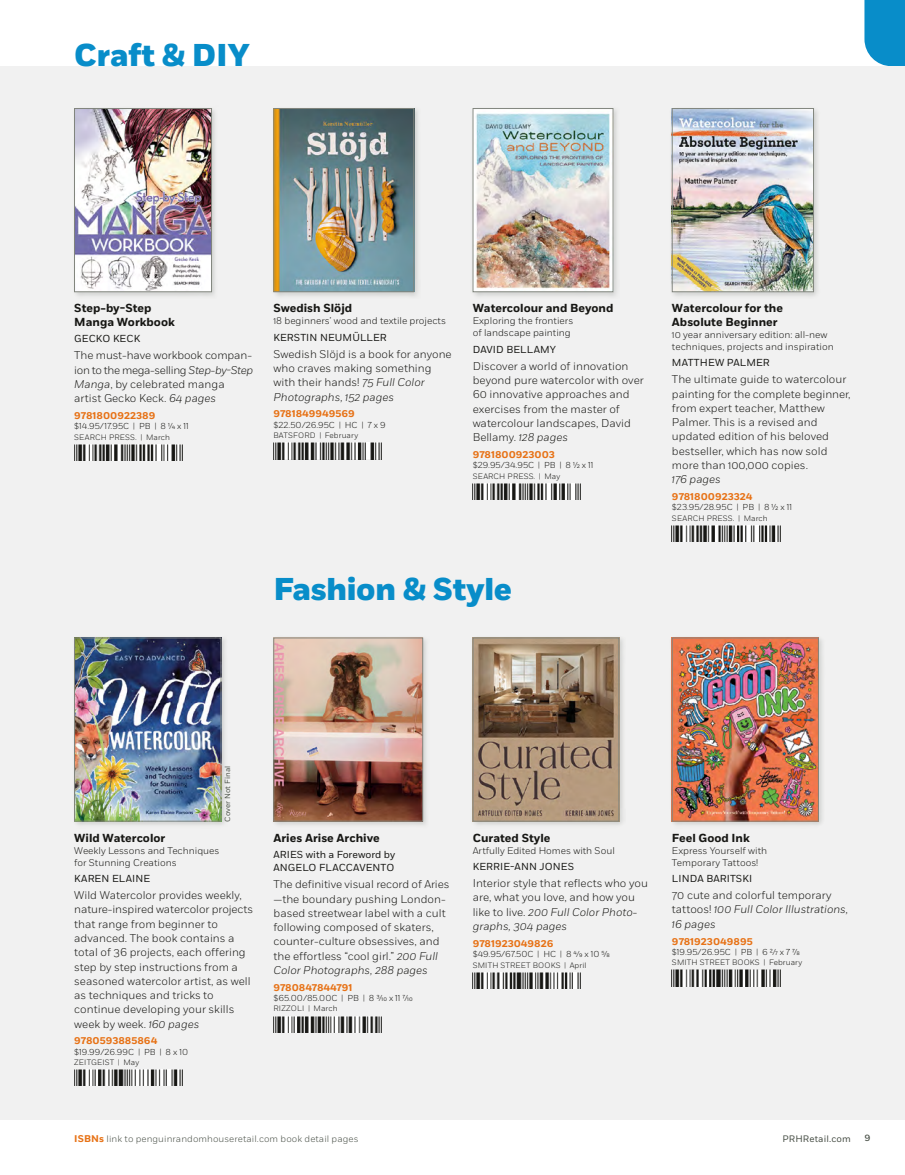
<style>
.page{position:relative;width:905px;height:1175px;background:#fff}
.page>*{position:absolute;margin:0;border:0;box-sizing:border-box;transform-origin:0 0}
.t1{font:800 31.5px "Fort";letter-spacing:-.01em;color:#088dc9}
.t2{font:700 11.7px/13.5px "Fort";color:#171714}
.t3{font:300 11.25px/14.2px "Fort";color:#171714}
.t4{font:italic 300 11.25px "Fort";color:#171714}
.t5{font:10.2px/13px "Fort";letter-spacing:.01em;color:#171714}
.t6{font:300 9.75px/12px "Fort";color:#171714}
.t7{font:700 9.75px "Fort";color:#e77216}
.t8{font:300 9.3px "Fort";letter-spacing:.01em;color:#484f46}
.t9{font:9.3px "Fort";letter-spacing:.015em;color:#484f46}
.t10{font:500 9px "Fort";color:#484f46}
.t11{font:300 8.7px "Fort";color:#171714}
.t12{font:300 7.8px "Fort";letter-spacing:.02em;color:#171714}
.t13{font:7.5px "Fort";letter-spacing:.01em;color:#484f46}
.s1{font-style:italic}
.s2{font-size:8.25px}
.s3{font-size:7.5px}
.s4{font-weight:700;font-size:9.75px;color:#e77216}
</style>
<div class="page">
<svg style="left:864px;top:0;width:40px;height:66px"></svg>
<div style="left:0;top:66px;width:904px;height:1053px;background:#f1f1f1"></div>
<div style="left:72px;top:635px;width:156px;height:193px;background:#484f46;opacity:.2"></div>
<img style="left:76px;top:639px;width:143px;height:180px">
<div style="left:74px;top:637px;width:147px;height:184px;border:1px solid #81857d"></div>
<img style="left:74px;top:1069px;width:108px;height:17px">
<div style="left:271px;top:635px;width:159px;height:193px;background:#484f46;opacity:.2"></div>
<img style="left:275px;top:639px;width:146px;height:180px">
<div style="left:273px;top:637px;width:150px;height:184px;border:1px solid #81857d"></div>
<img style="left:273px;top:1016px;width:108px;height:16px">
<div style="left:470px;top:635px;width:155px;height:193px;background:#484f46;opacity:.2"></div>
<img style="left:474px;top:639px;width:143px;height:180px">
<div style="left:472px;top:637px;width:147px;height:184px;border:1px solid #81857d"></div>
<img style="left:472px;top:972px;width:108px;height:16px">
<div style="left:669px;top:635px;width:156px;height:193px;background:#484f46;opacity:.2"></div>
<img style="left:674px;top:639px;width:142px;height:180px">
<div style="left:672px;top:637px;width:146px;height:184px;border:1px solid #81857d"></div>
<img style="left:672px;top:970px;width:108px;height:16px">
<div style="left:72px;top:106px;width:146px;height:193px;background:#484f46;opacity:.2"></div>
<img style="left:76px;top:110px;width:134px;height:180px">
<div style="left:74px;top:108px;width:138px;height:184px;border:1px solid #81857d"></div>
<img style="left:74px;top:444px;width:108px;height:16px">
<div style="left:271px;top:106px;width:149px;height:193px;background:#484f46;opacity:.2"></div>
<img style="left:275px;top:110px;width:137px;height:180px">
<div style="left:273px;top:108px;width:141px;height:184px;border:1px solid #81857d"></div>
<img style="left:273px;top:443px;width:108px;height:16px">
<div style="left:470px;top:106px;width:150px;height:193px;background:#484f46;opacity:.2"></div>
<img style="left:474px;top:110px;width:137px;height:180px">
<div style="left:472px;top:108px;width:141px;height:184px;border:1px solid #81857d"></div>
<img style="left:472px;top:483px;width:108px;height:16px">
<div style="left:669px;top:106px;width:151px;height:193px;background:#484f46;opacity:.2"></div>
<img style="left:674px;top:110px;width:137px;height:180px">
<div style="left:672px;top:108px;width:141px;height:184px;border:1px solid #81857d"></div>
<img style="left:672px;top:525px;width:108px;height:16px">
<h1 class="t1" style="left:74px;top:36px;width:177px">Craft &amp; DIY</h1>
<p class="t2" style="left:74px;top:302px;width:102px">Step-by-Step<br>Manga Workbook</p>
<p class="t5" style="left:74px;top:332px;width:67px">GECKO KECK</p>
<p class="t3" style="left:74px;top:348px;width:180px">The must-have workbook compan&shy;ion to the mega-selling <span class="s1">Step-by-Step<br>Manga</span>, by celebrated manga artist Gecko Keck. <span class="s1">64 pages</span></p>
<p class="t7" style="left:74px;top:409px;width:83px">9781800922389</p>
<p class="t11" style="left:74px;top:421px;width:116px">$14.95/17.95C <span class="s2">|</span> PB <span class="s2">|</span> 8 1/4 x 11</p>
<p class="t12" style="left:74px;top:432px;width:97px">SEARCH PRESS. <span class="s3">|</span> March</p>
<p class="t2" style="left:273px;top:302px;width:80px">Swedish Slöjd</p>
<p class="t6" style="left:273px;top:315px;width:174px">18 beginners’ wood and textile projects</p>
<p class="t5" style="left:273px;top:331px;width:115px">KERSTIN NEUMÜLLER</p>
<p class="t3" style="left:273px;top:347px;width:180px">Swedish Slöjd is a book for anyone who craves making something with their hands! <span class="s1">75 Full Color<br>Photographs, 152 pages</span></p>
<p class="t7" style="left:273px;top:408px;width:83px">9781849949569</p>
<p class="t11" style="left:273px;top:419px;width:114px">$22.50/26.95C <span class="s2">|</span> HC <span class="s2">|</span> 7 x 9</p>
<p class="t12" style="left:273px;top:431px;width:86px">BATSFORD <span class="s3">|</span> February</p>
<p class="t2" style="left:472px;top:302px;width:142px">Watercolour and Beyond</p>
<p class="t6" style="left:472px;top:315px;width:102px">Exploring the frontiers of landscape painting</p>
<p class="t5" style="left:472px;top:343px;width:85px">DAVID BELLAMY</p>
<p class="t3" style="left:472px;top:359px;width:172px">Discover a world of innovation beyond pure watercolor with over<br>60 innovative approaches and exercises from the master of watercolour landscapes, David<br>Bellamy. <span class="s1">128 pages</span></p>
<p class="t7" style="left:472px;top:448px;width:84px">9781800923003</p>
<p class="t11" style="left:472px;top:460px;width:122px">$29.95/34.95C <span class="s2">|</span> PB <span class="s2">|</span> 8 1/2 x 11</p>
<p class="t12" style="left:472px;top:471px;width:89px">SEARCH PRESS. <span class="s3">|</span> May</p>
<h1 class="t1" style="left:273px;top:569px;width:240px">Fashion &amp; Style</h1>
<p class="t2" style="left:672px;top:302px;width:112px">Watercolour for the<br>Absolute Beginner</p>
<p class="t6" style="left:672px;top:328px;width:163px">10 year anniversary edition: all-new techniques, projects and inspiration</p>
<p class="t5" style="left:672px;top:356px;width:99px">MATTHEW PALMER</p>
<p class="t3" style="left:672px;top:372px;width:180px">The ultimate guide to watercolour painting for the complete beginner, from expert teacher, Matthew<br>Palmer. This is a revised and updated edition of his beloved bestseller, which has now sold more than 100,000 copies.</p>
<p class="t4" style="left:672px;top:472px;width:50px">176 pages</p>
<p class="t7" style="left:672px;top:490px;width:82px">9781800923324</p>
<p class="t11" style="left:672px;top:502px;width:122px">$23.95/28.95C <span class="s2">|</span> PB <span class="s2">|</span> 8 1/2 x 11</p>
<p class="t12" style="left:672px;top:513px;width:97px">SEARCH PRESS. <span class="s3">|</span> March</p>
<p class="t13" style="left:223px;top:821px;width:57px;rotate:-90deg">Cover Not Final</p>
<p class="t2" style="left:74px;top:831px;width:93px">Wild Watercolor</p>
<p class="t6" style="left:74px;top:844px;width:147px">Weekly Lessons and Techniques for Stunning Creations</p>
<p class="t5" style="left:74px;top:872px;width:77px">KAREN ELAINE</p>
<p class="t3" style="left:74px;top:888px;width:180px">Wild Watercolor provides weekly, nature-inspired watercolor projects that range from beginner to advanced. The book contains a total of 36 projects, each offering step by step instructions from a seasoned watercolor artist, as well as techniques and tricks to continue developing your skills week by week. <span class="s1">160 pages</span></p>
<p class="t7" style="left:74px;top:1035px;width:85px">9780593885864</p>
<p class="t11" style="left:74px;top:1046px;width:115px">$19.99/26.99C <span class="s2">|</span> PB <span class="s2">|</span> 8 x 10</p>
<p class="t12" style="left:74px;top:1057px;width:66px">ZEITGEIST <span class="s3">|</span> May</p>
<p class="t2" style="left:273px;top:831px;width:108px">Aries Arise Archive</p>
<p class="t5" style="left:273px;top:848px;width:123px">ARIES with a Foreword by<br>ANGELO FLACCAVENTO</p>
<p class="t3" style="left:273px;top:877px;width:177px">The definitive visual record of Aries —the boundary pushing London&shy;based streetwear label with a cult following composed of skaters, counter-culture obsessives, and the effortless “cool girl.” <span class="s1">200 Full Color Photographs, 288 pages</span></p>
<p class="t7" style="left:273px;top:981px;width:80px">9780847844791</p>
<p class="t11" style="left:273px;top:992px;width:141px">$65.00/85.00C <span class="s2">|</span> PB <span class="s2">|</span> 8 3/10 x 11 7/10</p>
<p class="t12" style="left:273px;top:1004px;width:66px">RIZZOLI <span class="s3">|</span> March</p>
<p class="t2" style="left:472px;top:831px;width:79px">Curated Style</p>
<p class="t6" style="left:472px;top:844px;width:143px">Artfully Edited Homes with Soul</p>
<p class="t5" style="left:472px;top:860px;width:103px">KERRIE-ANN JONES</p>
<p class="t3" style="left:472px;top:876px;width:177px">Interior style that reflects who you are, what you love, and how you like to live. <span class="s1">200 Full Color Photo&shy;graphs, 304 pages</span></p>
<p class="t7" style="left:472px;top:937px;width:82px">9781923049826</p>
<p class="t11" style="left:472px;top:948px;width:138px">$49.95/67.50C <span class="s2">|</span> HC <span class="s2">|</span> 8 4/9 x 10 5/8</p>
<p class="t12" style="left:472px;top:960px;width:115px">SMITH STREET BOOKS <span class="s3">|</span> April</p>
<p class="t2" style="left:672px;top:831px;width:79px">Feel Good Ink</p>
<p class="t6" style="left:672px;top:844px;width:97px">Express Yourself with<br>Temporary Tattoos!</p>
<p class="t5" style="left:672px;top:872px;width:82px">LINDA BARITSKI</p>
<p class="t3" style="left:672px;top:888px;width:178px">70 cute and colorful temporary tattoos! <span class="s1">100 Full Color Illustrations,<br>16 pages</span></p>
<p class="t7" style="left:672px;top:935px;width:82px">9781923049895</p>
<p class="t11" style="left:672px;top:946px;width:129px">$19.95/26.95C <span class="s2">|</span> PB <span class="s2">|</span> 6 2/7 x 7 7/8</p>
<p class="t12" style="left:672px;top:957px;width:132px">SMITH STREET BOOKS <span class="s3">|</span> February</p>
<p class="t8" style="left:74px;top:1133px;width:286px"><span class="s4">ISBNs</span> link to penguinrandomhouseretail.com book detail pages</p>
<p class="t9" style="left:782px;top:1132px;width:70px">PRHRetail.com</p>
<p class="t10" style="left:864px;top:1132px;width:8px">9</p>
</div>
